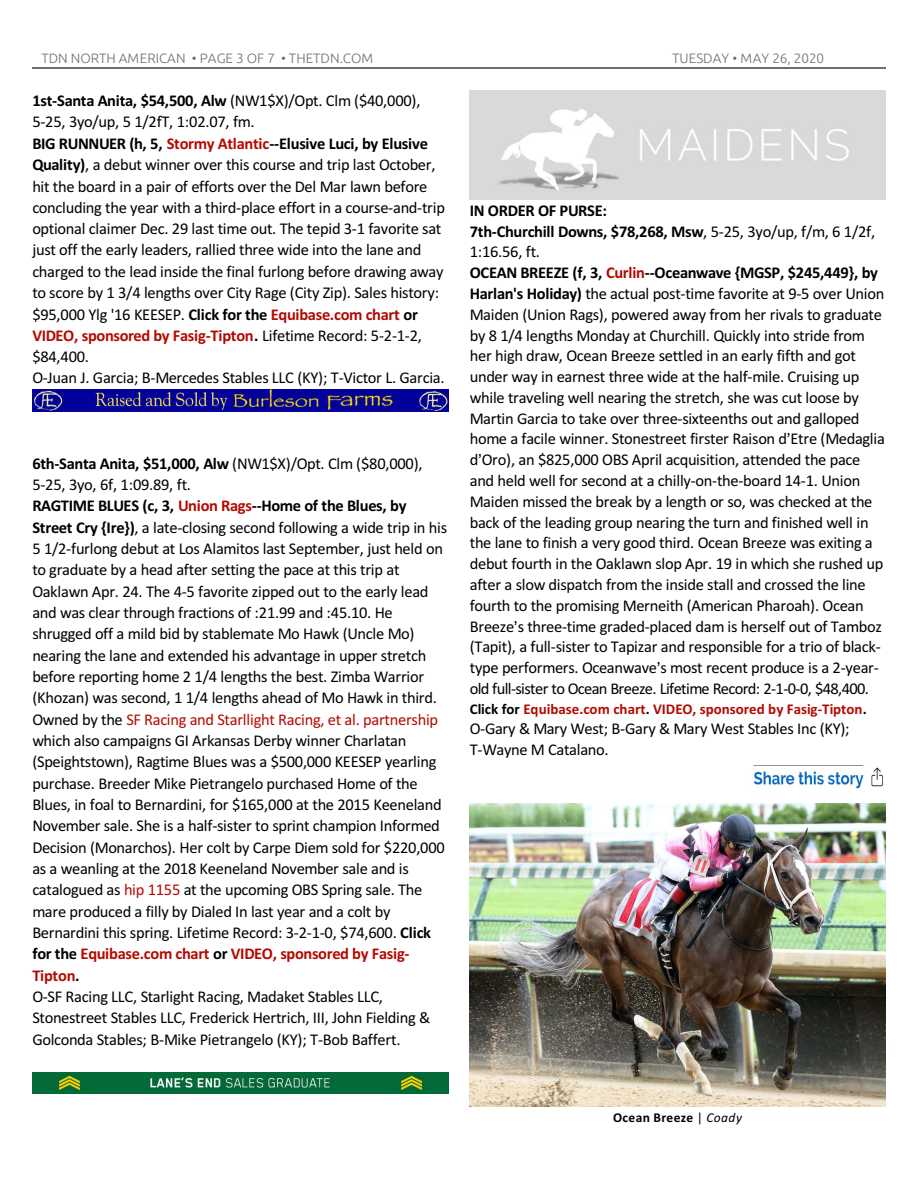
<style>
.page{position:relative;width:918px;height:1188px;background:#fff}
.page>*{position:absolute;margin:0;border:0;box-sizing:border-box;transform-origin:0 0}
.t1{font:16.5px/21.3px "Calibri";letter-spacing:-.02em;color:#000}
.t2{font:700 15px "Calibri";color:#b30a00}
.t3{font:300 13.5px "Ubuntu";color:#6e6e6e}
.t4{font:700 13.5px "Calibri";letter-spacing:.025em;color:#000}
.s1{font-weight:700}
.s2{font-weight:700;color:#b30a00}
.s3{color:#b30a00}
.s4{color:#000}
.s5{font-weight:400}
.s6{font-weight:400;font-style:italic}
</style>
<div class="page">
<hr style="left:32px;top:67px;width:853px;height:2px;background:#6e6e6e">
<img style="left:32px;top:390px;width:416px;height:21px">
<img style="left:470px;top:91px;width:416px;height:108px">
<img style="left:470px;top:804px;width:416px;height:302px">
<img style="left:32px;top:1072px;width:416px;height:22px">
<img style="left:752px;top:767px;width:131px;height:22px">
<p class="t3" style="left:41px;top:53px;width:333px">TDN NORTH AMERICAN • PAGE 3 OF 7 • THETDN.COM</p>
<p class="t3" style="left:672px;top:53px;width:154px">TUESDAY • MAY 26, 2020</p>
<p class="t1" style="left:32px;top:91px;width:414px"><span class="s1">1st-Santa Anita, $54,500, Alw</span> (NW1$X)/Opt. Clm ($40,000), 5-25, 3yo/up, 5 1/2fT, 1:02.07, fm.<br><span class="s1">BIG RUNNUER (h, 5,</span> <span class="s2">Stormy Atlantic</span><span class="s1">--Elusive Luci, by Elusive Quality)</span>, a debut winner over this course and trip last October, hit the board in a pair of efforts over the Del Mar lawn before concluding the year with a third-place effort in a course-and-trip optional claimer Dec. 29 last time out. The tepid 3-1 favorite sat just off the early leaders, rallied three wide into the lane and charged to the lead inside the final furlong before drawing away to score by 1 3/4 lengths over City Rage (City Zip). Sales history: $95,000 Ylg '16 KEESEP. <span class="s1">Click for the</span> <span class="s2">Equibase.com chart</span> <span class="s1">or </span><span class="s2">VIDEO, sponsored by Fasig-Tipton</span><span class="s1">.</span> Lifetime Record: 5-2-1-2, $84,400.<br>O-Juan J. Garcia; B-Mercedes Stables LLC (KY); T-Victor L. Garcia.</p>
<p class="t1" style="left:32px;top:454px;width:416px"><span class="s1">6th-Santa Anita, $51,000, Alw</span> (NW1$X)/Opt. Clm ($80,000), 5-25, 3yo, 6f, 1:09.89, ft.<br><span class="s1">RAGTIME BLUES (c, 3,</span> <span class="s2">Union Rags</span><span class="s1">--Home of the Blues, by Street Cry {Ire})</span>, a late-closing second following a wide trip in his 5 1/2-furlong debut at Los Alamitos last September, just held on to graduate by a head after setting the pace at this trip at Oaklawn Apr. 24. The 4-5 favorite zipped out to the early lead and was clear through fractions of :21.99 and :45.10. He shrugged off a mild bid by stablemate Mo Hawk (Uncle Mo) nearing the lane and extended his advantage in upper stretch before reporting home 2 1/4 lengths the best. Zimba Warrior (Khozan) was second, 1 1/4 lengths ahead of Mo Hawk in third.<br>Owned by the <span class="s3">SF Racing and Starllight Racing, et al. partnership </span>which also campaigns GI Arkansas Derby winner Charlatan (Speightstown), Ragtime Blues was a $500,000 KEESEP yearling purchase. Breeder Mike Pietrangelo purchased Home of the Blues, in foal to Bernardini, for $165,000 at the 2015 Keeneland November sale. She is a half-sister to sprint champion Informed Decision (Monarchos). Her colt by Carpe Diem sold for $220,000 as a weanling at the 2018 Keeneland November sale and is catalogued as <span class="s3">hip 1155</span> at the upcoming OBS Spring sale. The mare produced a filly by Dialed In last year and a colt by Bernardini this spring. Lifetime Record: 3-2-1-0, $74,600. <span class="s1">Click for the</span> <span class="s2">Equibase.com chart</span> <span class="s1">or</span> <span class="s2">VIDEO, sponsored by Fasig-Tipton</span><span class="s1">.<br></span>O-SF Racing LLC, Starlight Racing, Madaket Stables LLC, Stonestreet Stables LLC, Frederick Hertrich, III, John Fielding &amp; Golconda Stables; B-Mike Pietrangelo (KY); T-Bob Baffert.</p>
<p class="t1" style="left:470px;top:201px;width:417px;line-height:20.9px"><span class="s1">IN ORDER OF PURSE:<br>7th-Churchill Downs, $78,268, Msw</span>, 5-25, 3yo/up, f/m, 6 1/2f, 1:16.56, ft.<br><span class="s1">OCEAN BREEZE (f, 3,</span> <span class="s2">Curlin</span><span class="s1">--Oceanwave {MGSP, $245,449}, by Harlan's Holiday)</span> the actual post-time favorite at 9-5 over Union Maiden (Union Rags), powered away from her rivals to graduate by 8 1/4 lengths Monday at Churchill. Quickly into stride from her high draw, Ocean Breeze settled in an early fifth and got under way in earnest three wide at the half-mile. Cruising up while traveling well nearing the stretch, she was cut loose by Martin Garcia to take over three-sixteenths out and galloped home a facile winner. Stonestreet firster Raison d Etre (Medaglia d Oro), an $825,000 OBS April acquisition, attended the pace and held well for second at a chilly-on-the-board 14-1. Union Maiden missed the break by a length or so, was checked at the back of the leading group nearing the turn and finished well in the lane to finish a very good third. Ocean Breeze was exiting a debut fourth in the Oaklawn slop Apr. 19 in which she rushed up after a slow dispatch from the inside stall and crossed the line fourth to the promising Merneith (American Pharoah). Ocean Breeze s three-time graded-placed dam is herself out of Tamboz (Tapit), a full-sister to Tapizar and responsible for a trio of black&shy;type performers. Oceanwave s most recent produce is a 2-year&shy;old full-sister to Ocean Breeze. Lifetime Record: 2-1-0-0, $48,400.</p>
<p class="t2" style="left:470px;top:703px;width:399px"><span class="s4">Click for</span> Equibase.com chart<span class="s4">.</span> VIDEO, sponsored by Fasig-Tipton<span class="s4">.</span></p>
<p class="t1" style="left:470px;top:720px;width:381px;line-height:20.7px">O-Gary &amp; Mary West; B-Gary &amp; Mary West Stables Inc (KY);<br>T-Wayne M Catalano.</p>
<p class="t4" style="left:613px;top:1112px;width:130px">Ocean Breeze <span class="s5">|</span> <span class="s6">Coady</span></p>
</div>
